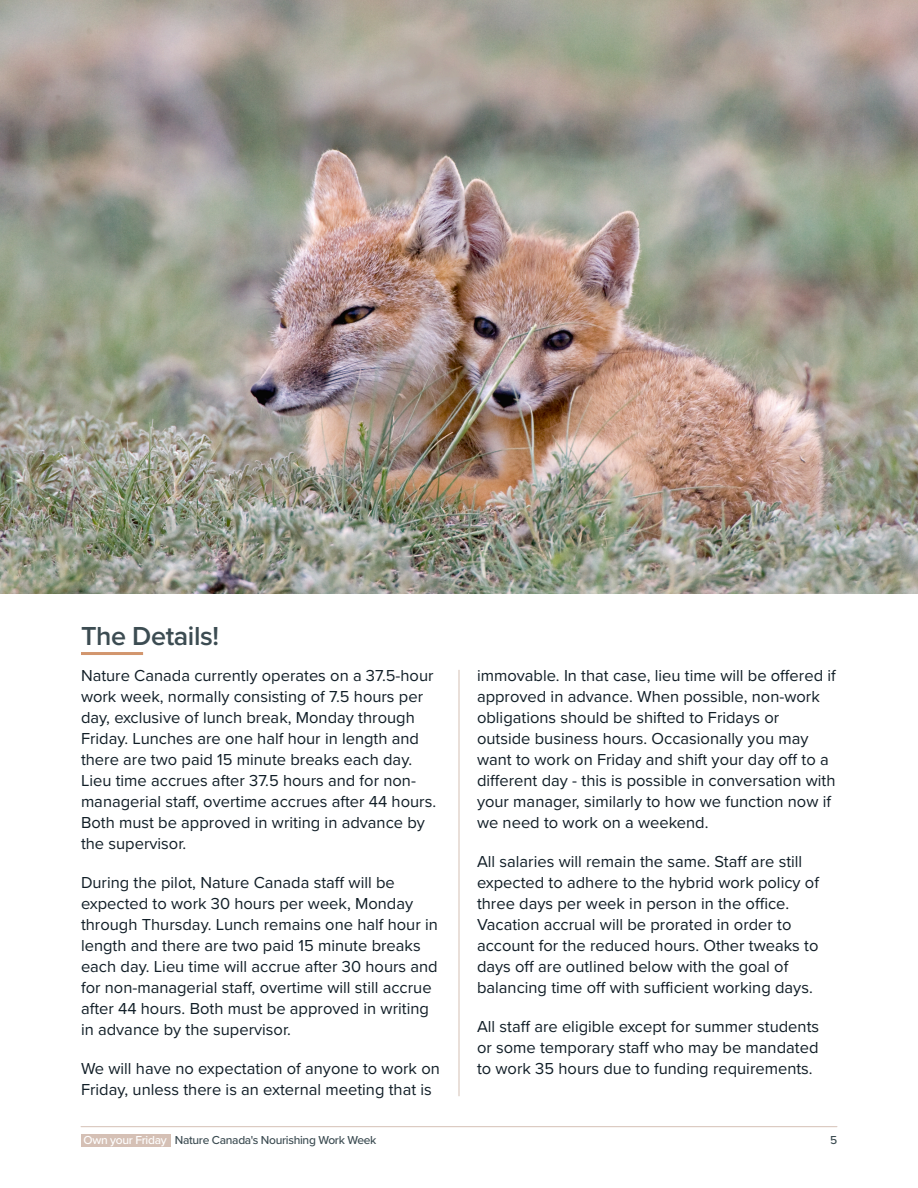
<style>
.page{position:relative;width:918px;height:1188px;background:#fff}
.page>*{position:absolute;margin:0;border:0;box-sizing:border-box;transform-origin:0 0}
.t1{font:600 27px "Proxima Nova";letter-spacing:-.015em;color:#3c4c52}
.t2{font:16.5px/21px "Proxima Nova";color:#111e27}
.t3{font:500 12px "Proxima Nova";letter-spacing:-.025em;color:#3c4c52}
.s1{color:#fff}
</style>
<div class="page">
<hr style="left:81px;top:1126px;width:756px;height:1px;background:#d5c0b5">
<div style="left:81px;top:1134px;width:90px;height:13px;background:#d5c0b5"></div>
<hr style="left:459px;top:670px;width:1px;height:426px;background:#d5c0b5">
<hr style="left:81px;top:652px;width:62px;height:3px;background:#d2966e">
<img style="left:0;top:0;width:918px;height:594px">
<h1 class="t1" style="left:81px;top:624px;width:140px">The Details!</h1>
<p class="t2" style="left:81px;top:666px;width:357px">Nature Canada currently operates on a 37.5-hour work week, normally consisting of 7.5 hours per day, exclusive of lunch break, Monday through Friday. Lunches are one half hour in length and there are two paid 15 minute breaks each day.<br>Lieu time accrues after 37.5 hours and for non&shy;managerial staff, overtime accrues after 44 hours.<br>Both must be approved in writing in advance by the supervisor.</p>
<p class="t2" style="left:81px;top:873px;width:358px">During the pilot, Nature Canada staff will be expected to work 30 hours per week, Monday through Thursday. Lunch remains one half hour in length and there are two paid 15 minute breaks each day. Lieu time will accrue after 30 hours and for non-managerial staff, overtime will still accrue after 44 hours. Both must be approved in writing in advance by the supervisor.</p>
<p class="t2" style="left:81px;top:1059px;width:360px">We will have no expectation of anyone to work on<br>Friday, unless there is an external meeting that is</p>
<p class="t2" style="left:477px;top:666px;width:360px">immovable. In that case, lieu time will be offered if approved in advance. When possible, non-work obligations should be shifted to Fridays or outside business hours. Occasionally you may want to work on Friday and shift your day off to a different day - this is possible in conversation with your manager, similarly to how we function now if we need to work on a weekend.</p>
<p class="t2" style="left:477px;top:852px;width:344px">All salaries will remain the same. Staff are still expected to adhere to the hybrid work policy of three days per week in person in the office.<br>Vacation accrual will be prorated in order to account for the reduced hours. Other tweaks to days off are outlined below with the goal of balancing time off with sufficient working days.</p>
<p class="t2" style="left:477px;top:1017px;width:344px;text-align:justify">All staff are eligible except for summer students or some temporary staff who may be mandated to work 35 hours due to funding requirements.</p>
<p class="t3" style="left:84px;top:1134px;width:294px"><span class="s1">Own your Friday</span> Nature Canada's Nourishing Work Week</p>
<p class="t3" style="left:830px;top:1134px;width:9px">5</p>
</div>
